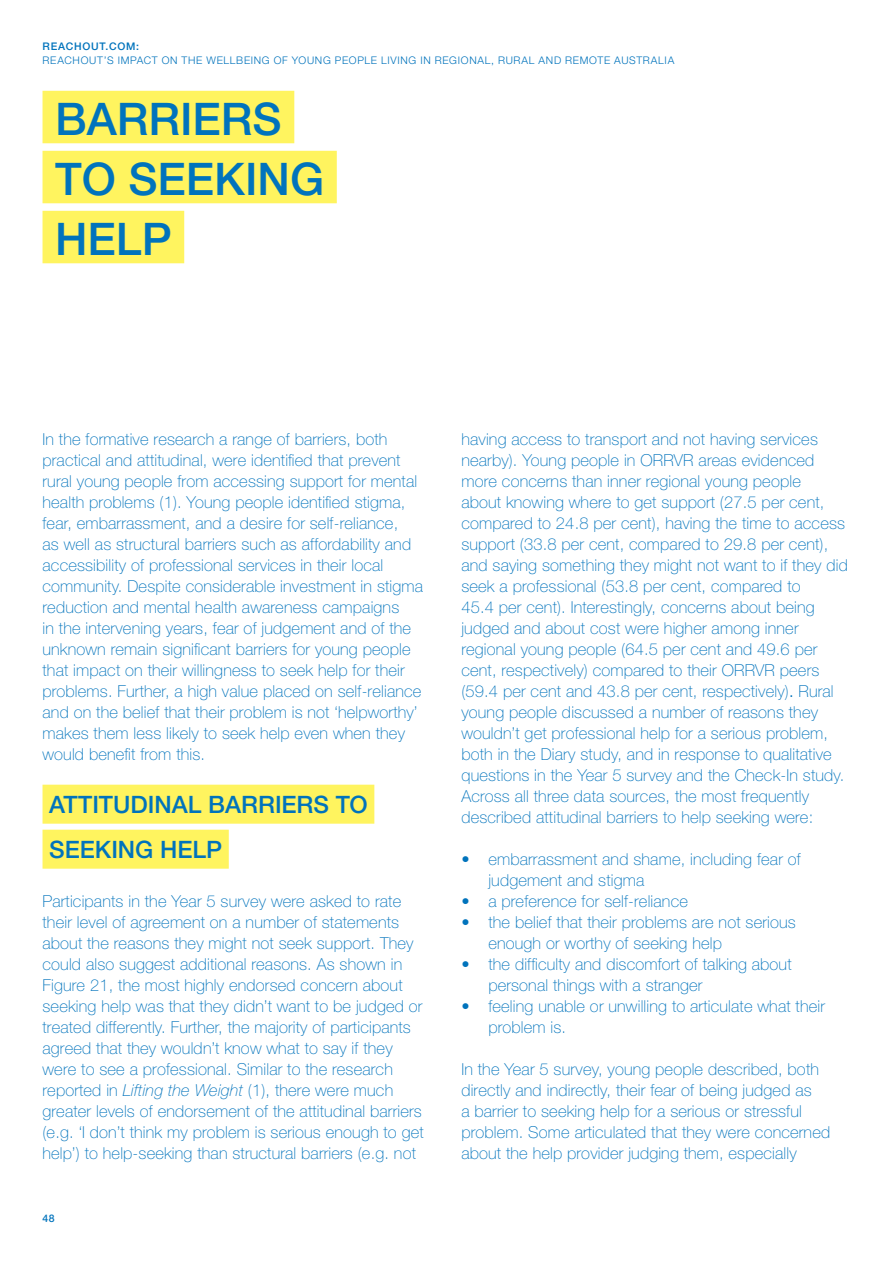
<style>
.page{position:relative;width:893px;height:1263px;background:#fff}
.page>*{position:absolute;margin:0;border:0;box-sizing:border-box;transform-origin:0 0}
.t1{font:500 45px/60px "Helvetica Neue LT Std";color:#0073bc}
.t2{font:500 24px/45px "Helvetica Neue LT Std";color:#0073bc}
.t3{font:100 16.5px/21px "Helvetica Neue LT Std";letter-spacing:.01em;color:#0073bc}
.t4{font:300 10.5px "Helvetica Neue LT Std";letter-spacing:.07em;color:#0073bc}
.t5{font:500 10.5px "Helvetica Neue LT Std";letter-spacing:.07em;color:#0073bc}
.s1{font-style:italic}
.s2{font-weight:300}
</style>
<div class="page">
<div style="left:43px;top:785px;width:331px;height:39px;background:#fff45f"></div>
<div style="left:43px;top:830px;width:186px;height:39px;background:#fff45f"></div>
<div style="left:43px;top:91px;width:251px;height:52px;background:#fff45f"></div>
<div style="left:43px;top:151px;width:294px;height:52px;background:#fff45f"></div>
<div style="left:43px;top:211px;width:141px;height:52px;background:#fff45f"></div>
<p class="t5" style="left:43px;top:40px;width:98px">REACHOUT.COM:</p>
<p class="t4" style="left:43px;top:53px;width:633px">REACHOUT’S IMPACT ON THE WELLBEING OF YOUNG PEOPLE LIVING IN REGIONAL, RURAL AND REMOTE AUSTRALIA</p>
<h1 class="t1" style="left:55px;top:89px;width:271px">BARRIERS<br>TO SEEKING<br>HELP</h1>
<p class="t3" style="left:43px;top:428px;width:382px">In the formative research a range of barriers, both practical and attitudinal, were identified that prevent rural young people from accessing support for mental health problems (1). Young people identified stigma, fear, embarrassment, and a desire for self-reliance,<br>as well as structural barriers such as affordability and accessibility of professional services in their local community. Despite considerable investment in stigma reduction and mental health awareness campaigns<br>in the intervening years, fear of judgement and of the unknown remain significant barriers for young people that impact on their willingness to seek help for their problems. Further, a high value placed on self-reliance and on the belief that their problem is not ‘helpworthy’ makes them less likely to seek help even when they would benefit from this.</p>
<h2 class="t2" style="left:49px;top:782px;width:320px">ATTITUDINAL BARRIERS TO<br>SEEKING HELP</h2>
<p class="t3" style="left:43px;top:890px;width:383px">Participants in the Year 5 survey were asked to rate their level of agreement on a number of statements about the reasons they might not seek support. They could also suggest additional reasons. As shown in Figure 21, the most highly endorsed concern about seeking help was that they didn’t want to be judged or treated differently. Further, the majority of participants agreed that they wouldn’t know what to say if they were to see a professional. Similar to the research reported in <span class="s1">Lifting the Weight</span> (1), there were much greater levels of endorsement of the attitudinal barriers (e.g. ‘I don’t think my problem is serious enough to get help’) to help-seeking than structural barriers (e.g. not</p>
<p class="t5" style="left:43px;top:1212px;width:14px">48</p>
<p class="t3" style="left:461px;top:428px;width:388px">having access to transport and not having services nearby). Young people in ORRVR areas evidenced more concerns than inner regional young people<br>about knowing where to get support (27.5 per cent, compared to 24.8 per cent), having the time to access support (33.8 per cent, compared to 29.8 per cent), and saying something they might not want to if they did seek a professional (53.8 per cent, compared to<br>45.4 per cent). Interestingly, concerns about being judged and about cost were higher among inner regional young people (64.5 per cent and 49.6 per cent, respectively) compared to their ORRVR peers (59.4 per cent and 43.8 per cent, respectively)<span class="s2">.</span> Rural young people discussed a number of reasons they wouldn’t get professional help for a serious problem, both in the Diary study, and in response to qualitative questions in the Year 5 survey and the Check-In study.<br>Across all three data sources, the most frequently described attitudinal barriers to help seeking were:</p>
<p class="t3" style="left:488px;top:848px;width:314px;text-indent:-27px">• embarrassment and shame, including fear of judgement and stigma</p>
<p class="t3" style="left:461px;top:890px;width:228px">• a preference for self-reliance</p>
<p class="t3" style="left:488px;top:911px;width:309px;text-indent:-27px">• the belief that their problems are not serious enough or worthy of seeking help</p>
<p class="t3" style="left:488px;top:953px;width:305px;text-indent:-27px">• the difficulty and discomfort of talking about personal things with a stranger</p>
<p class="t3" style="left:488px;top:995px;width:338px;text-indent:-27px">• feeling unable or unwilling to articulate what their problem is.</p>
<p class="t3" style="left:461px;top:1058px;width:370px">In the Year 5 survey, young people described, both directly and indirectly, their fear of being judged as<br>a barrier to seeking help for a serious or stressful problem. Some articulated that they were concerned about the help provider judging them, especially</p>
</div>
